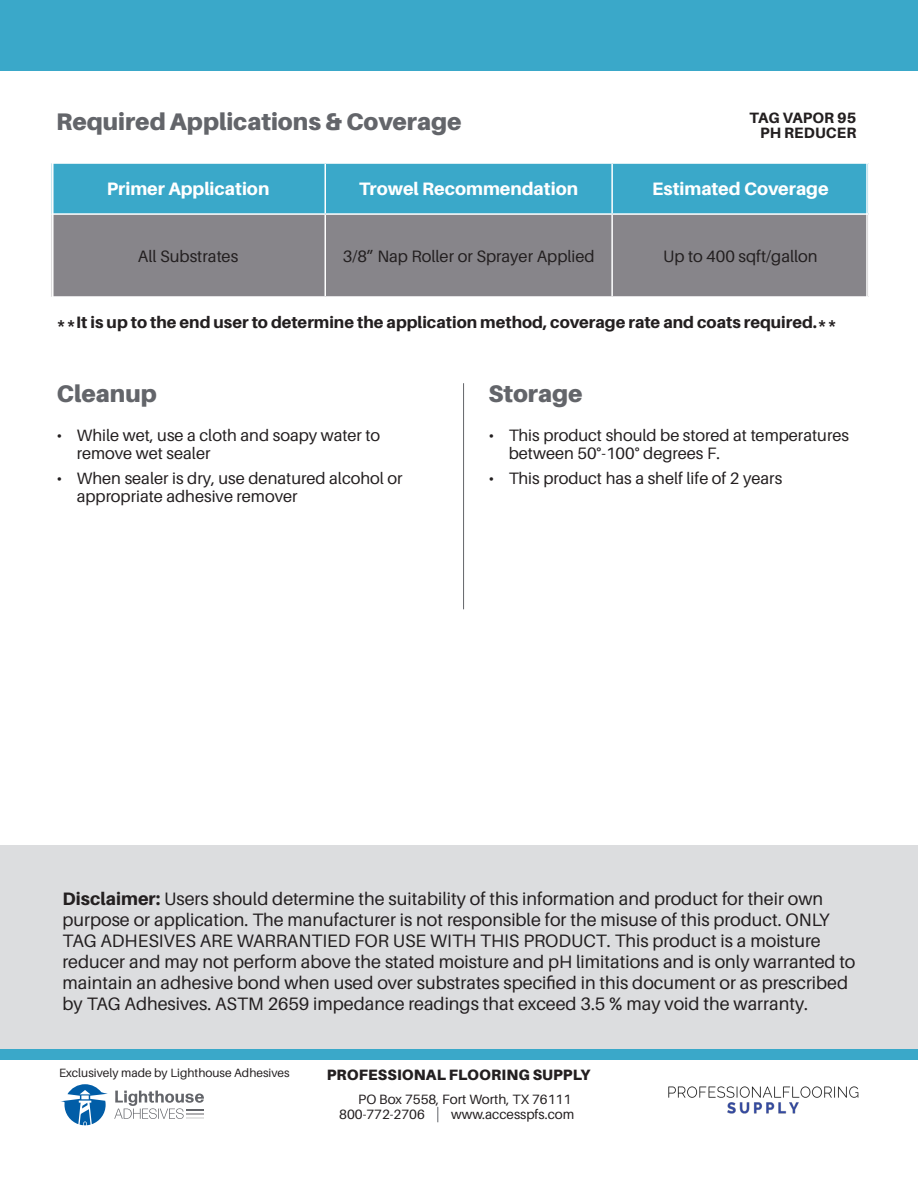
<style>
.page{position:relative;width:918px;height:1188px;background:#fff}
.page>*{position:absolute;margin:0;border:0;box-sizing:border-box;transform-origin:0 0}
.t1{font:900 24px "Aileron";color:#63656a}
.t2{font:18px/21px "Aileron";color:#231f20}
.Body_copy_center{font:800 18px "Aileron";color:#fff}
.Body_copy_center-2{font:16.5px/18px "Aileron";color:#231f20}
.t3{font:800 16.5px "Aileron";color:#231f20}
.Body_copy_left{font:900 15px "Aileron";letter-spacing:.01em;color:#231f20}
.t4{font:800 15px "Aileron";letter-spacing:.01em;color:#231f20}
.t5{font:13.5px "Aileron";color:#231f20}
.t6{font:12px "Aileron";color:#231f20}
.s1{font-weight:800}
</style>
<div class="page">
<img style="left:668px;top:1086px;width:191px;height:28px">
<svg style="left:437px;top:1107px;width:1px;height:15px"></svg>
<svg style="left:114px;top:1091px;width:90px;height:28px"></svg>
<svg style="left:61px;top:1084px;width:47px;height:41px"></svg>
<div style="left:0;top:0;width:918px;height:70px;background:#3aa8c9"></div>
<div style="left:0;top:845px;width:918px;height:205px;background:#dcdddf"></div>
<div style="left:0;top:1050px;width:918px;height:10px;background:#3aa8c9"></div>
<div style="left:55px;top:164px;width:810px;height:49px;background:#3aa8c9"></div>
<div style="left:55px;top:215px;width:810px;height:81px;background:#87858a"></div>
<hr style="left:325px;top:164px;width:1px;height:49px;background:#fff">
<hr style="left:611px;top:164px;width:2px;height:49px;background:#fff">
<hr style="left:325px;top:215px;width:1px;height:81px;background:#fff">
<hr style="left:611px;top:215px;width:2px;height:81px;background:#fff">
<div style="left:52px;top:161px;width:816px;height:138px;border:2px solid #fff"></div>
<hr style="left:463px;top:383px;width:1px;height:226px;background:#63656a">
<h3 class="t1" style="left:56px;top:108px;width:407px">Required Applications &amp; Coverage</h3>
<h3 class="t4" style="left:750px;top:110px;width:108px">TAG VAPOR 95</h3>
<h3 class="t4" style="left:760px;top:125px;width:98px">PH REDUCER</h3>
<p class="Body_copy_center" style="left:107px;top:179px;width:164px">Primer Application</p>
<p class="Body_copy_center" style="left:359px;top:179px;width:220px">Trowel Recommendation</p>
<p class="Body_copy_center" style="left:652px;top:179px;width:178px">Estimated Coverage</p>
<p class="Body_copy_center-2" style="left:138px;top:247px;width:102px">All Substrates</p>
<p class="Body_copy_center-2" style="left:343px;top:247px;width:253px">3/8” Nap Roller or Sprayer Applied</p>
<p class="Body_copy_center-2" style="left:663px;top:247px;width:156px">Up to 400 sqft/gallon</p>
<p class="t3" style="left:56px;top:313px;width:783px">**It is up to the end user to determine the application method, coverage rate and coats required.**</p>
<h3 class="t1" style="left:57px;top:379px;width:102px">Cleanup</h3>
<p class="Body_copy_center-2" style="left:77px;top:427px;width:305px;text-indent:-20px">• While wet, use a cloth and soapy water to remove wet sealer</p>
<p class="Body_copy_center-2" style="left:77px;top:470px;width:327px;text-indent:-20px">• When sealer is dry, use denatured alcohol or appropriate adhesive remover</p>
<h3 class="t1" style="left:489px;top:379px;width:96px">Storage</h3>
<p class="Body_copy_center-2" style="left:509px;top:427px;width:342px;text-indent:-20px">• This product should be stored at temperatures between 50°-100° degrees F.</p>
<p class="Body_copy_center-2" style="left:489px;top:470px;width:295px">• This product has a shelf life of 2 years</p>
<h3 class="t2" style="left:63px;top:888px;width:794px"><span class="s1">Disclaimer:</span> Users should determine the suitability of this information and product for their own purpose or application. The manufacturer is not responsible for the misuse of this product. ONLY TAG ADHESIVES ARE WARRANTIED FOR USE WITH THIS PRODUCT. This product is a moisture reducer and may not perform above the stated moisture and pH limitations and is only warranted to maintain an adhesive bond when used over substrates specified in this document or as prescribed by TAG Adhesives. ASTM 2659 impedance readings that exceed 3.5 % may void the warranty.</h3>
<h3 class="t6" style="left:59px;top:1066px;width:232px">Exclusively made by Lighthouse Adhesives</h3>
<p class="Body_copy_left" style="left:327px;top:1066px;width:265px">PROFESSIONAL FLOORING SUPPLY</p>
<h3 class="t5" style="left:358px;top:1091px;width:214px">PO Box 7558, Fort Worth, TX 76111</h3>
<h3 class="t5" style="left:339px;top:1106px;width:87px">800-772-2706</h3>
<h3 class="t5" style="left:451px;top:1106px;width:125px">www.accesspfs.com</h3>
</div>
